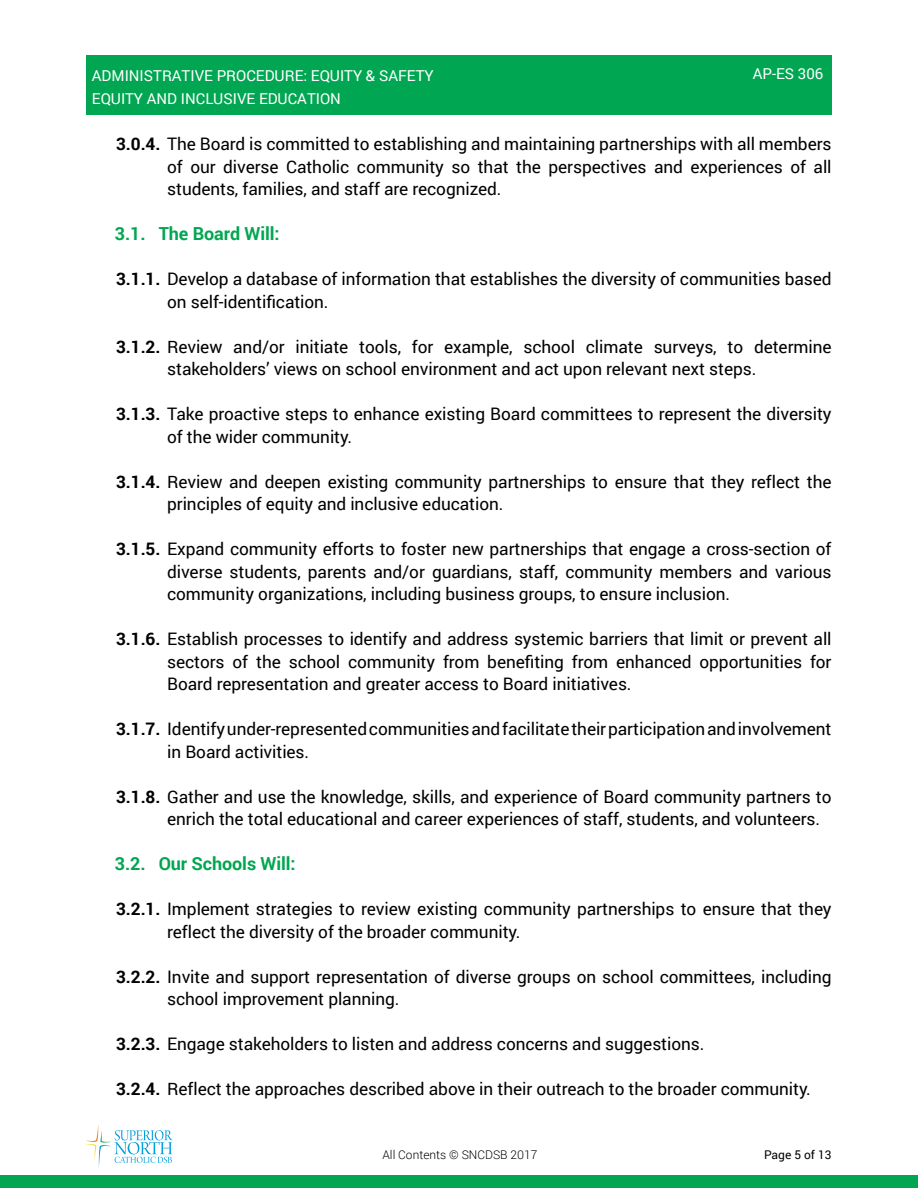
<style>
.page{position:relative;width:918px;height:1188px;background:#fff}
.page>*{position:absolute;margin:0;border:0;box-sizing:border-box;transform-origin:0 0}
.t1{font:700 18px "Roboto";letter-spacing:-.005em;color:#00a651}
.t2{font:17.25px/22.5px "Roboto";letter-spacing:-.005em;color:#000}
.t3{font:15px/22.5px "Roboto";color:#fff}
.t4{font:300 12px "Roboto";color:#000}
.t5{font:12px "Roboto";color:#000}
.s1{font-weight:700}
</style>
<div class="page">
<div style="left:86px;top:55px;width:746px;height:60px;background:#00a651"></div>
<div style="left:0;top:1175px;width:918px;height:13px;background:#00a651"></div>
<svg style="left:86px;top:1125px;width:87px;height:43px"></svg>
<p class="t3" style="left:92px;top:64px;width:343px">ADMINISTRATIVE PROCEDURE: EQUITY &amp; SAFETY<br>EQUITY AND INCLUSIVE EDUCATION</p>
<p class="t3" style="left:753px;top:62px;width:72px">AP-ES 306</p>
<p class="t2" style="left:167px;top:132px;width:666px;text-align:justify;text-indent:-51px"><span class="s1">3.0.4.</span> The Board is committed to establishing and maintaining partnerships with all members of our diverse Catholic community so that the perspectives and experiences of all students, families, and staff are recognized.</p>
<p class="t1" style="left:115px;top:221px;width:166px">3.1. The Board Will:</p>
<p class="t2" style="left:167px;top:267px;width:666px;text-indent:-51px"><span class="s1">3.1.1.</span> Develop a database of information that establishes the diversity of communities based on self-identification.</p>
<p class="t2" style="left:167px;top:335px;width:666px;text-indent:-51px"><span class="s1">3.1.2.</span> Review and/or initiate tools, for example, school climate surveys, to determine stakeholders’ views on school environment and act upon relevant next steps.</p>
<p class="t2" style="left:167px;top:402px;width:666px;text-indent:-51px"><span class="s1">3.1.3.</span> Take proactive steps to enhance existing Board committees to represent the diversity of the wider community.</p>
<p class="t2" style="left:167px;top:470px;width:666px;text-indent:-51px"><span class="s1">3.1.4.</span> Review and deepen existing community partnerships to ensure that they reflect the principles of equity and inclusive education.</p>
<p class="t2" style="left:167px;top:537px;width:666px;text-align:justify;text-indent:-51px"><span class="s1">3.1.5.</span> Expand community efforts to foster new partnerships that engage a cross-section of diverse students, parents and/or guardians, staff, community members and various community organizations, including business groups, to ensure inclusion.</p>
<p class="t2" style="left:167px;top:627px;width:666px;text-align:justify;text-indent:-51px"><span class="s1">3.1.6.</span> Establish processes to identify and address systemic barriers that limit or prevent all sectors of the school community from benefiting from enhanced opportunities for Board representation and greater access to Board initiatives.</p>
<p class="t2" style="left:167px;top:717px;width:666px;text-indent:-51px"><span class="s1">3.1.7.</span> Identify under-represented communities and facilitate their participation and involvement in Board activities.</p>
<p class="t2" style="left:167px;top:785px;width:666px;text-indent:-51px"><span class="s1">3.1.8.</span> Gather and use the knowledge, skills, and experience of Board community partners to enrich the total educational and career experiences of staff, students, and volunteers.</p>
<p class="t1" style="left:115px;top:851px;width:182px">3.2. Our Schools Will:</p>
<p class="t2" style="left:167px;top:897px;width:666px;text-indent:-51px"><span class="s1">3.2.1.</span> Implement strategies to review existing community partnerships to ensure that they reflect the diversity of the broader community.</p>
<p class="t2" style="left:167px;top:965px;width:666px;text-indent:-51px"><span class="s1">3.2.2.</span> Invite and support representation of diverse groups on school committees, including school improvement planning.</p>
<p class="t2" style="left:116px;top:1032px;width:590px"><span class="s1">3.2.3.</span> Engage stakeholders to listen and address concerns and suggestions.</p>
<p class="t2" style="left:116px;top:1077px;width:696px"><span class="s1">3.2.4.</span> Reflect the approaches described above in their outreach to the broader community.</p>
<p class="t4" style="left:382px;top:1146px;width:157px">All Contents © SNCDSB 2017</p>
<p class="t5" style="left:764px;top:1146px;width:69px">Page 5 of 13</p>
</div>
